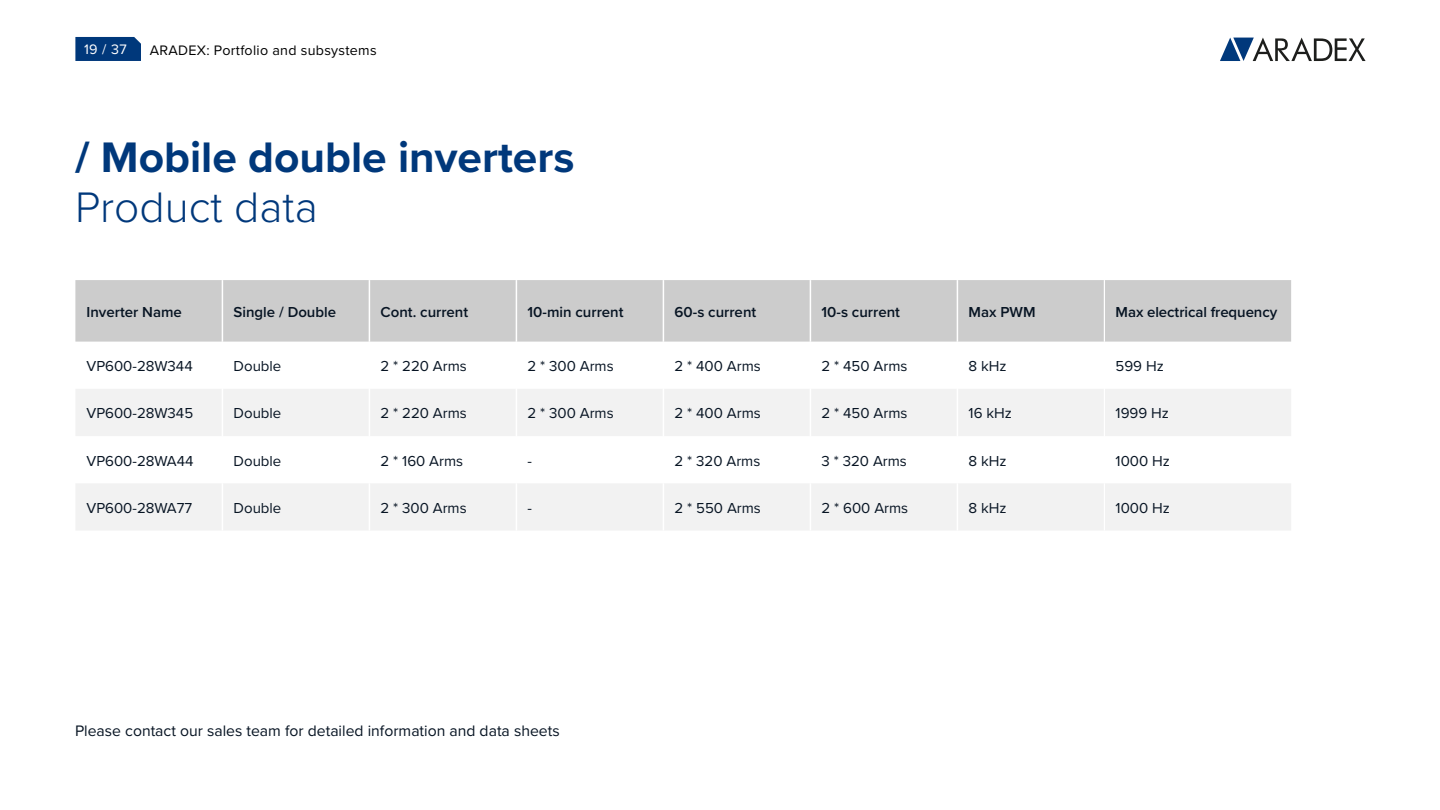
<style>
.page{position:relative;width:1440px;height:810px;background:#fff}
.page>*{position:absolute;margin:0;border:0;box-sizing:border-box;transform-origin:0 0}
.t1{font:700 44.25px "Proxima Nova";color:#00387b}
.t2{font:300 44.25px "Proxima Nova";color:#00387b}
.t3{font:15.75px "Proxima Nova";color:#071423}
.t4{font:15px "Proxima Nova";color:#071423}
.t5{font:600 15px "Proxima Nova";color:#071423}
.t6{font:14.25px "Proxima Nova";letter-spacing:.02em;color:#000}
.t7{font:14.25px "Proxima Nova";color:#fff}
</style>
<div class="page">
<div style="left:75px;top:280px;width:1216px;height:62px;background:#ccc"></div>
<svg style="left:76px;top:389px;width:1215px;height:141px;fill:#f2f2f2"></svg>
<hr style="left:222px;top:280px;width:1px;height:62px;background:#fff">
<hr style="left:369px;top:280px;width:1px;height:62px;background:#fff">
<hr style="left:516px;top:280px;width:1px;height:62px;background:#fff">
<hr style="left:663px;top:280px;width:1px;height:62px;background:#fff">
<hr style="left:810px;top:280px;width:1px;height:62px;background:#fff">
<hr style="left:957px;top:280px;width:1px;height:62px;background:#fff">
<hr style="left:222px;top:389px;width:1px;height:47px;background:#fff">
<hr style="left:369px;top:389px;width:1px;height:47px;background:#fff">
<hr style="left:516px;top:389px;width:1px;height:47px;background:#fff">
<hr style="left:663px;top:389px;width:1px;height:47px;background:#fff">
<hr style="left:810px;top:389px;width:1px;height:47px;background:#fff">
<hr style="left:957px;top:389px;width:1px;height:47px;background:#fff">
<hr style="left:222px;top:436px;width:1px;height:47px;background:#fff">
<hr style="left:369px;top:436px;width:1px;height:47px;background:#fff">
<hr style="left:516px;top:436px;width:1px;height:47px;background:#fff">
<hr style="left:663px;top:436px;width:1px;height:47px;background:#fff">
<hr style="left:810px;top:436px;width:1px;height:47px;background:#fff">
<hr style="left:957px;top:436px;width:1px;height:47px;background:#fff">
<hr style="left:222px;top:483px;width:1px;height:48px;background:#fff">
<hr style="left:369px;top:483px;width:1px;height:48px;background:#fff">
<hr style="left:516px;top:483px;width:1px;height:48px;background:#fff">
<hr style="left:663px;top:483px;width:1px;height:48px;background:#fff">
<hr style="left:810px;top:483px;width:1px;height:48px;background:#fff">
<hr style="left:957px;top:483px;width:1px;height:48px;background:#fff">
<hr style="left:1104px;top:280px;width:1px;height:62px;background:#fff">
<hr style="left:1104px;top:389px;width:1px;height:47px;background:#fff">
<hr style="left:1104px;top:436px;width:1px;height:47px;background:#fff">
<hr style="left:1104px;top:483px;width:1px;height:48px;background:#fff">
<svg style="left:1220px;top:38px;width:146px;height:23px"></svg>
<div style="left:75px;top:37px;width:66px;height:24px;background:#00387b"></div>
<p class="t7" style="left:84px;top:39px;width:44px">19 / 37</p>
<p class="t6" style="left:150px;top:39px;width:228px">ARADEX: Portfolio and subsystems</p>
<h1 class="t1" style="left:75px;top:124px;width:501px">/ Mobile double inverters</h1>
<h1 class="t2" style="left:75px;top:174px;width:244px">Product data</h1>
<p class="t5" style="left:87px;top:301px;width:97px">Inverter Name</p>
<p class="t5" style="left:234px;top:301px;width:104px">Single / Double</p>
<p class="t5" style="left:381px;top:301px;width:89px">Cont. current</p>
<p class="t5" style="left:528px;top:301px;width:97px">10-min current</p>
<p class="t5" style="left:675px;top:301px;width:83px">60-s current</p>
<p class="t5" style="left:822px;top:301px;width:80px">10-s current</p>
<p class="t5" style="left:969px;top:301px;width:69px">Max PWM</p>
<p class="t5" style="left:1116px;top:301px;width:163px">Max electrical frequency</p>
<p class="t4" style="left:87px;top:355px;width:108px">VP600-28W344</p>
<p class="t4" style="left:234px;top:355px;width:49px">Double</p>
<p class="t4" style="left:381px;top:355px;width:88px">2 * 220 Arms</p>
<p class="t4" style="left:528px;top:355px;width:88px">2 * 300 Arms</p>
<p class="t4" style="left:675px;top:355px;width:88px">2 * 400 Arms</p>
<p class="t4" style="left:822px;top:355px;width:87px">2 * 450 Arms</p>
<p class="t4" style="left:969px;top:355px;width:40px">8 kHz</p>
<p class="t4" style="left:1116px;top:355px;width:50px">599 Hz</p>
<p class="t4" style="left:87px;top:402px;width:108px">VP600-28W345</p>
<p class="t4" style="left:234px;top:402px;width:49px">Double</p>
<p class="t4" style="left:381px;top:402px;width:88px">2 * 220 Arms</p>
<p class="t4" style="left:528px;top:402px;width:88px">2 * 300 Arms</p>
<p class="t4" style="left:675px;top:402px;width:88px">2 * 400 Arms</p>
<p class="t4" style="left:822px;top:402px;width:87px">2 * 450 Arms</p>
<p class="t4" style="left:969px;top:402px;width:45px">16 kHz</p>
<p class="t4" style="left:1116px;top:402px;width:55px">1999 Hz</p>
<p class="t4" style="left:87px;top:449px;width:108px">VP600-28WA44</p>
<p class="t4" style="left:234px;top:449px;width:49px">Double</p>
<p class="t4" style="left:381px;top:449px;width:84px">2 * 160 Arms</p>
<p class="t4" style="left:528px;top:449px;width:6px">-</p>
<p class="t4" style="left:675px;top:449px;width:87px">2 * 320 Arms</p>
<p class="t4" style="left:822px;top:449px;width:87px">3 * 320 Arms</p>
<p class="t4" style="left:969px;top:449px;width:40px">8 kHz</p>
<p class="t4" style="left:1116px;top:449px;width:56px">1000 Hz</p>
<p class="t4" style="left:87px;top:497px;width:107px">VP600-28WA77</p>
<p class="t4" style="left:234px;top:497px;width:49px">Double</p>
<p class="t4" style="left:381px;top:497px;width:88px">2 * 300 Arms</p>
<p class="t4" style="left:528px;top:497px;width:6px">-</p>
<p class="t4" style="left:675px;top:497px;width:88px">2 * 550 Arms</p>
<p class="t4" style="left:822px;top:497px;width:88px">2 * 600 Arms</p>
<p class="t4" style="left:969px;top:497px;width:40px">8 kHz</p>
<p class="t4" style="left:1116px;top:497px;width:56px">1000 Hz</p>
<p class="t3" style="left:75px;top:719px;width:486px">Please contact our sales team for detailed information and data sheets</p>
</div>
